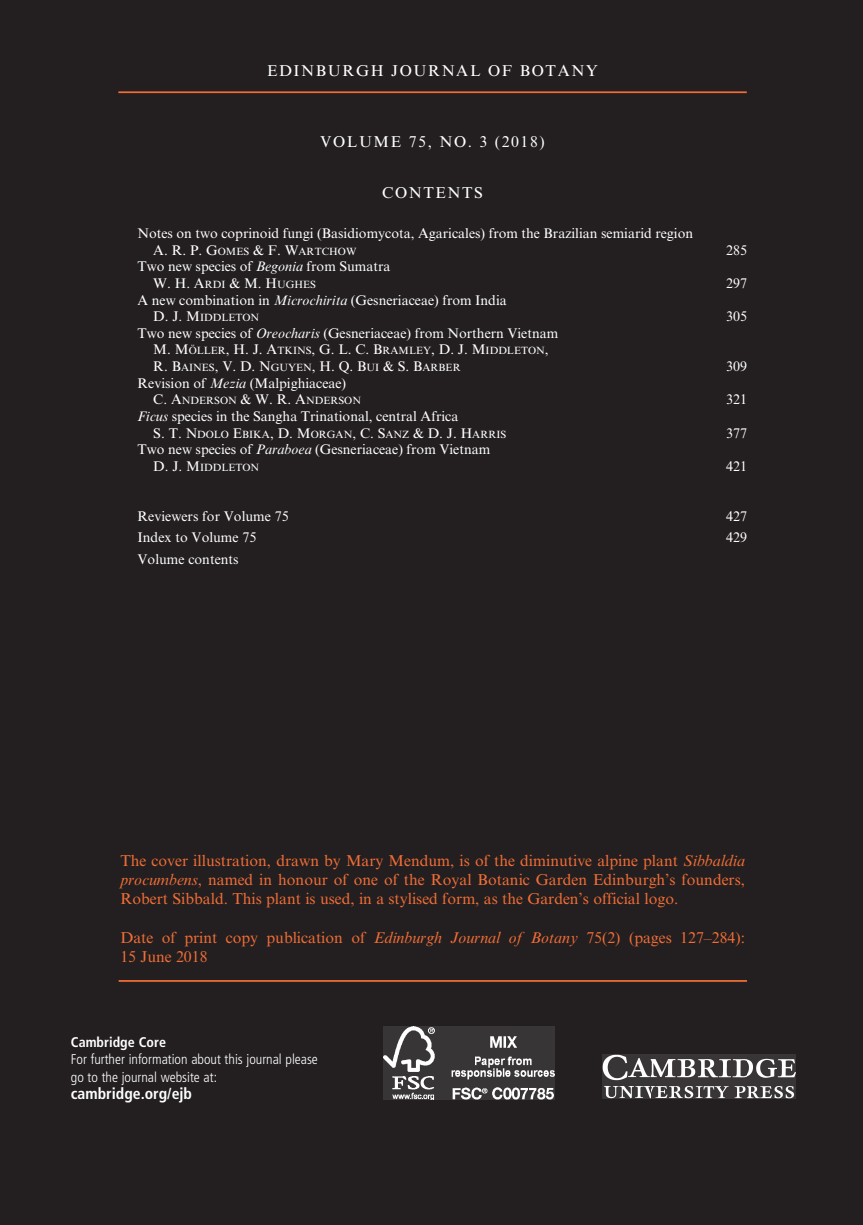
<style>
.page{position:relative;width:863px;height:1225px;background:#fff}
.page>*{position:absolute;margin:0;border:0;box-sizing:border-box;transform-origin:0 0}
.t1{font:15.75px/18.9px "Times NRMT";color:#f26d36;text-align:justify}
.t2{font:15.75px "Times NRMT";letter-spacing:.1em;color:#fff}
.t3{font:700 condensed 15.75px "Frutiger";color:#fff}
.t4{font:14px/16.6px "Times NRMT";color:#fff}
.t5{font:300 condensed 14px/17.5px "Frutiger";color:#fff}
.t6{font:10.5px "Times NRMT";color:#fff}
.s1{font-size:10.5px}
.s2{font-style:italic}
.s3{font-size:14px}
.s4{font-weight:700}
</style>
<div class="page">
<div style="left:0;top:0;width:862px;height:1224px;background:#231f20"></div>
<hr style="left:118px;top:91px;width:628px;height:2px;background:#f26d36">
<hr style="left:119px;top:979px;width:627px;height:2px;background:#f26d36">
<img style="left:602px;top:1054px;width:193px;height:44px">
<img style="left:383px;top:1026px;width:171px;height:73px">
<p class="t2" style="left:267px;top:64px;width:332px">EDINBURGH JOURNAL OF BOTANY</p>
<p class="t2" style="left:320px;top:136px;width:226px">VOLUME 75 , NO. 3 ( 2018 )</p>
<p class="t2" style="left:382px;top:186px;width:102px">CONTENTS</p>
<p class="t4" style="left:153px;top:226px;width:541px;text-indent:-16px">Notes on two coprinoid fungi (Basidiomycota, Agaricales) from the Brazilian semiarid region<br>A. R. P. G<span class="s1">OMES</span> &amp; F. W<span class="s1">ARTCHOW</span></p>
<p class="t4" style="left:153px;top:259px;width:238px;text-indent:-16px">Two new species of <span class="s2">Begonia</span> from Sumatra<br>W. H. A<span class="s1">RDI</span> &amp; M. H<span class="s1">UGHES</span></p>
<p class="t4" style="left:725px;top:243px;width:22px">285</p>
<p class="t4" style="left:725px;top:276px;width:22px">297</p>
<p class="t4" style="left:137px;top:293px;width:370px">A new combination in <span class="s2">Microchirita</span> (Gesneriaceae) from India</p>
<p class="t6" style="left:153px;top:313px;width:107px"><span class="s3">D. J. M</span>IDDLETON</p>
<p class="t4" style="left:725px;top:309px;width:22px">305</p>
<p class="t4" style="left:153px;top:326px;width:406px;text-indent:-16px">Two new species of <span class="s2">Oreocharis</span> (Gesneriaceae) from Northern Vietnam<br>M. M<span class="s1">ÖLLER</span>, H. J. A<span class="s1">TKINS</span>, G. L. C. B<span class="s1">RAMLEY</span>, D. J. M<span class="s1">IDDLETON</span>,<br>R. B<span class="s1">AINES</span>, V. D. N<span class="s1">GUYEN</span>, H. Q. B<span class="s1">UI</span> &amp; S. B<span class="s1">ARBER</span></p>
<p class="t4" style="left:725px;top:359px;width:22px">309</p>
<p class="t4" style="left:137px;top:376px;width:210px">Revision of <span class="s2">Mezia</span> (Malpighiaceae)</p>
<p class="t6" style="left:153px;top:396px;width:209px"><span class="s3">C. A</span>NDERSON <span class="s3">&amp; W. R. A</span>NDERSON</p>
<p class="t4" style="left:725px;top:392px;width:22px">321</p>
<p class="t4" style="left:137px;top:409px;width:322px"><span class="s2">Ficus</span> species in the Sangha Trinational, central Africa</p>
<p class="t6" style="left:153px;top:430px;width:354px"><span class="s3">S. T. N</span>DOLO <span class="s3">E</span>BIKA<span class="s3">, D. M</span>ORGAN<span class="s3">, C. S</span>ANZ <span class="s3">&amp; D. J. H</span>ARRIS</p>
<p class="t4" style="left:725px;top:426px;width:22px">377</p>
<p class="t4" style="left:137px;top:442px;width:354px">Two new species of <span class="s2">Paraboea</span> (Gesneriaceae) from Vietnam</p>
<p class="t6" style="left:153px;top:463px;width:107px"><span class="s3">D. J. M</span>IDDLETON</p>
<p class="t4" style="left:725px;top:459px;width:22px">421</p>
<p class="t4" style="left:137px;top:509px;width:153px">Reviewers for Volume 75</p>
<p class="t4" style="left:725px;top:509px;width:22px">427</p>
<p class="t4" style="left:137px;top:530px;width:120px">Index to Volume 75</p>
<p class="t4" style="left:725px;top:530px;width:22px">429</p>
<p class="t4" style="left:137px;top:552px;width:102px">Volume contents</p>
<p class="t1" style="left:120px;top:852px;width:626px">The cover illustration, drawn by Mary Mendum, is of the diminutive alpine plant <span class="s2">Sibbaldia procumbens</span>, named in honour of one of the Royal Botanic Garden Edinburgh’s founders, Robert Sibbald. This plant is used, in a stylised form, as the Garden’s official logo.</p>
<p class="t1" style="left:120px;top:929px;width:626px">Date of print copy publication of <span class="s2">Edinburgh Journal of Botany</span> 75(2) (pages 127–284):<br>15 June 2018</p>
<p class="t5" style="left:71px;top:1033px;width:248px"><span class="s4">Cambridge Core<br></span>For further information about this journal please go to the journal website at:</p>
<p class="t3" style="left:71px;top:1086px;width:123px">cambridge.org/ejb</p>
</div>
